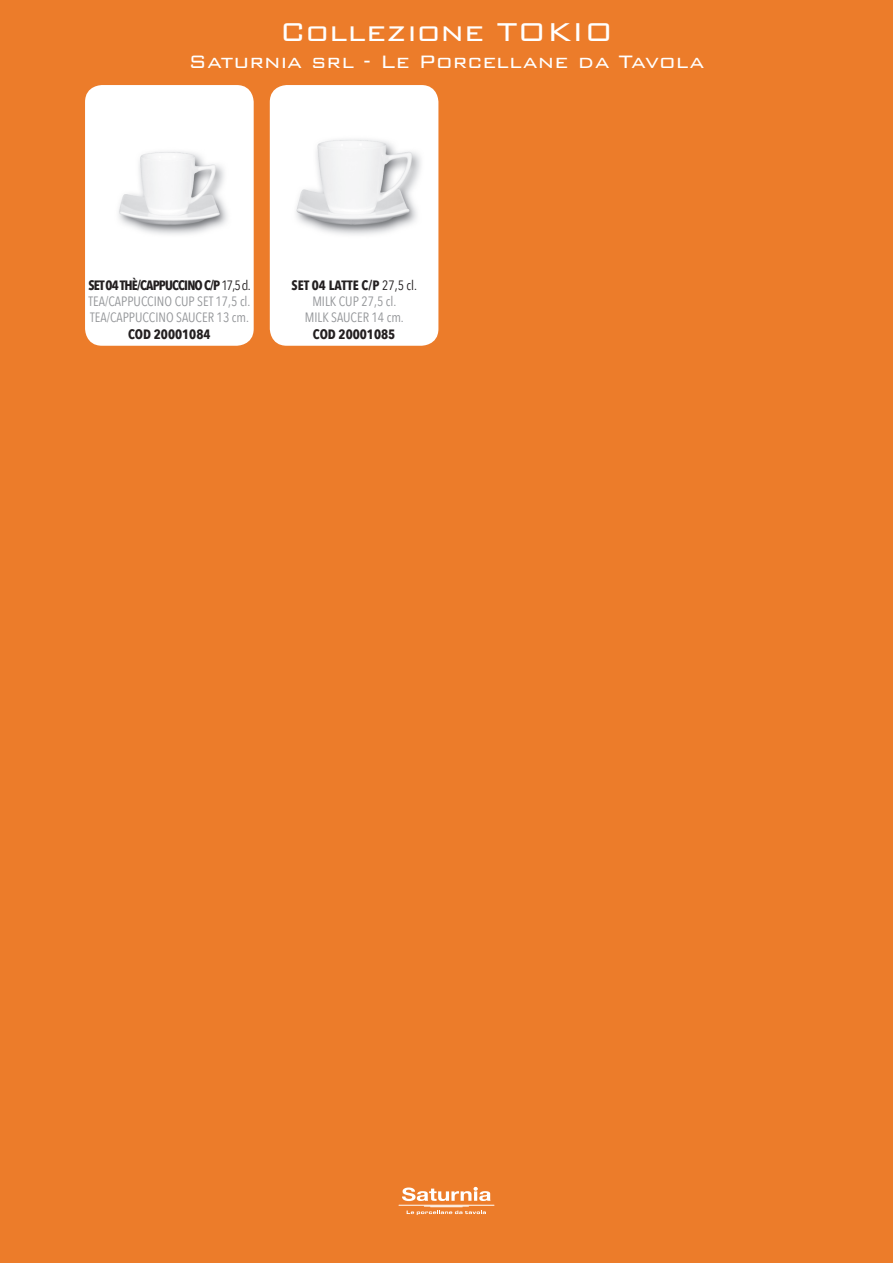
<style>
.page{position:relative;width:893px;height:1263px;background:#ec7c2a}
.page>*{position:absolute;margin:0;border:0;box-sizing:border-box;transform-origin:0 0}
.t1{font:300 34.5px "Bank Gothic BT";color:#fff}
.t2{font:300 24px "Bank Gothic BT";color:#fff}
.t3{font:13.5px/16.2px "Avenir Next Condensed";color:#939598;text-align:justify}
.t4{font:700 13.5px "Avenir Next Condensed";color:#231f20}
.s1{font-weight:700;color:#231f20}
.s2{color:#231f20}
</style>
<div class="page">
<div style="left:85px;top:85px;width:169px;height:261px;background:#fff;border-radius:17px"></div>
<div style="left:270px;top:85px;width:168px;height:261px;background:#fff;border-radius:17px"></div>
<hr style="left:430px;top:1206px;width:33px;height:1px;background:#fff">
<hr style="left:399px;top:1205px;width:95px;height:1px;background:#fff">
<svg style="left:402px;top:1187px;width:89px;height:14px"></svg>
<svg style="left:407px;top:1210px;width:79px;height:5px"></svg>
<img style="left:118px;top:151px;width:110px;height:84px">
<img style="left:296px;top:139px;width:125px;height:96px">
<h1 class="t1" style="left:279px;top:14px;width:336px">Collezione TOKIO</h1>
<h2 class="t2" style="left:189px;top:49px;width:517px">Saturnia srl - Le Porcellane da Tavola</h2>
<p class="t3" style="left:89px;top:276px;width:164px"><span class="s1">SET 04 THÈ/CAPPUCCINO C/P</span> <span class="s2">17,5 cl.<br></span>TEA/CAPPUCCINO CUP SET 17,5 cl.<br>TEA/CAPPUCCINO SAUCER 13 cm.</p>
<p class="t4" style="left:128px;top:326px;width:84px">COD 20001084</p>
<p class="t3" style="left:292px;top:276px;width:127px;text-align:center"><span class="s1">SET 04 LATTE C/P</span> <span class="s2">27,5 cl.<br></span>MILK CUP 27,5 cl.<br>MILK SAUCER 14 cm.</p>
<p class="t4" style="left:313px;top:326px;width:84px">COD 20001085</p>
</div>
